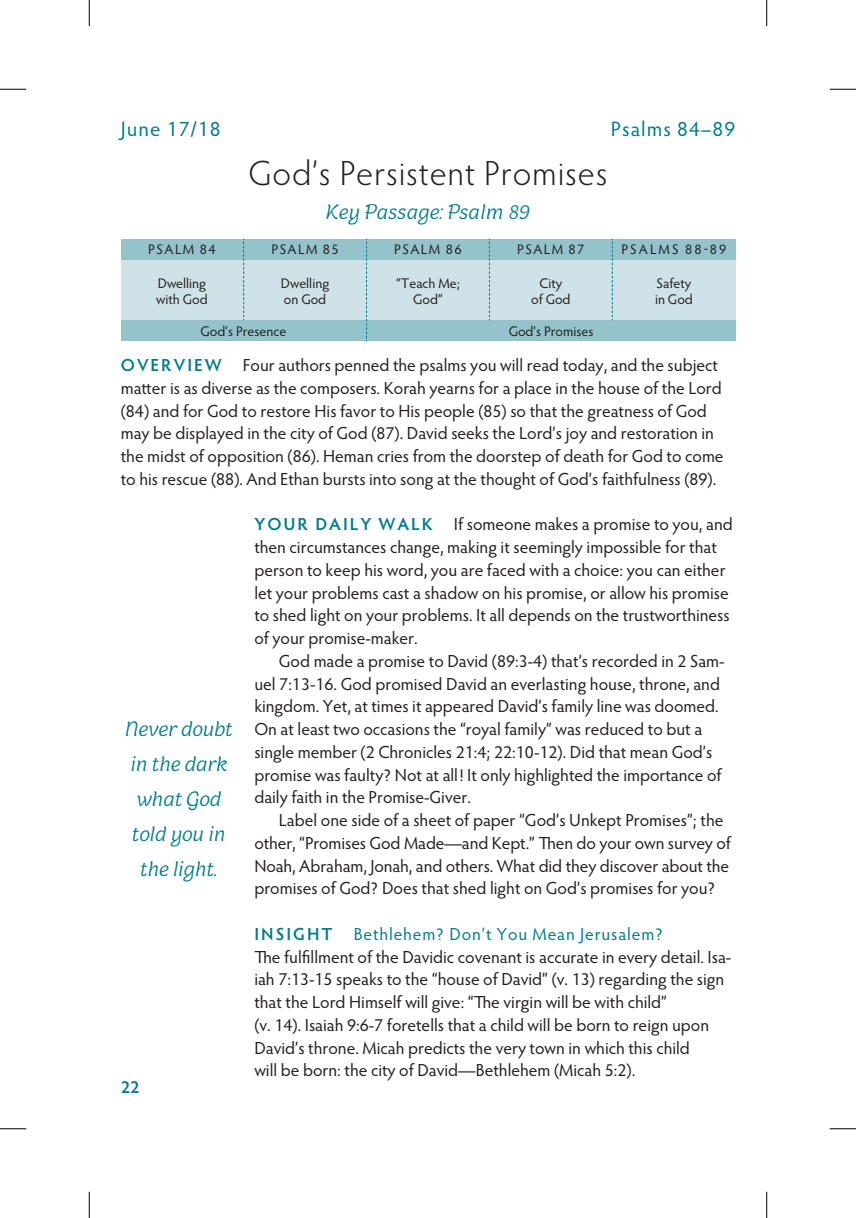
<style>
.page{position:relative;width:856px;height:1218px;background:#fff}
.page>*{position:absolute;margin:0;border:0;box-sizing:border-box;transform-origin:0 0}
.t1{font:300 35px "Hypatia Sans Pro";letter-spacing:.025em;color:#231f20}
.t2{font:italic 300 26.25px/35px "Holden";color:#007c8a;text-align:center}
.t3{font:21px "Hypatia Sans Pro";letter-spacing:.05em;color:#007c8a}
.t4{font:17.5px/22.8px "Hypatia Sans Pro";color:#231f20}
.t5{font:600 17.5px "Hypatia Sans Pro";color:#007c8a}
.t6{font:14px/15.8px "Hypatia Sans Pro";color:#231f20}
.t7{font:14px "Hypatia Sans Pro";letter-spacing:.145em;color:#231f20}
.s1{font-weight:600;color:#007c8a}
.s2{color:#007c8a}
</style>
<div class="page">
<div style="left:121px;top:242px;width:614px;height:95px;background:#cee2e7"></div>
<div style="left:121px;top:320px;width:614px;height:21px;background:#94c3cc"></div>
<div style="left:121px;top:239px;width:614px;height:21px;background:#94c3cc"></div>
<svg style="left:243px;top:239px;width:1px;height:81px"></svg>
<svg style="left:489px;top:239px;width:1px;height:81px"></svg>
<svg style="left:612px;top:239px;width:1px;height:81px"></svg>
<svg style="left:366px;top:239px;width:1px;height:102px"></svg>
<svg style="left:0;top:89px;width:26px;height:1px"></svg>
<svg style="left:830px;top:89px;width:26px;height:1px"></svg>
<svg style="left:0;top:1128px;width:26px;height:1px"></svg>
<svg style="left:830px;top:1128px;width:26px;height:1px"></svg>
<svg style="left:89px;top:0;width:1px;height:26px"></svg>
<svg style="left:89px;top:1192px;width:1px;height:26px"></svg>
<svg style="left:766px;top:0;width:1px;height:26px"></svg>
<svg style="left:766px;top:1192px;width:1px;height:26px"></svg>
<p class="t3" style="left:121px;top:115px;width:101px">June 17/18</p>
<p class="t3" style="left:611px;top:115px;width:126px">Psalms 84–89</p>
<h1 class="t1" style="left:248px;top:151px;width:360px">God’s Persistent Promises</h1>
<h2 class="t2" style="left:325px;top:195px;width:207px">Key Passage: Psalm 89</h2>
<p class="t6" style="left:148px;top:241px;width:69px">PSALM 84</p>
<p class="t6" style="left:271px;top:241px;width:69px">PSALM 85</p>
<p class="t6" style="left:394px;top:241px;width:69px">PSALM 86</p>
<p class="t6" style="left:517px;top:241px;width:69px">PSALM 87</p>
<p class="t7" style="left:621px;top:240px;width:107px">PSALMS 88-89</p>
<p class="t6" style="left:156px;top:275px;width:53px">Dwelling with God</p>
<p class="t6" style="left:281px;top:275px;width:50px">Dwelling on God</p>
<p class="t6" style="left:396px;top:275px;width:65px;text-align:center">“Teach Me;<br>God”</p>
<p class="t6" style="left:531px;top:275px;width:41px;text-align:center">City<br>of God</p>
<p class="t6" style="left:655px;top:275px;width:39px">Safety in God</p>
<p class="t6" style="left:201px;top:323px;width:87px">God’s Presence</p>
<p class="t6" style="left:509px;top:323px;width:86px">God’s Promises</p>
<p class="t4" style="left:121px;top:353px;width:604px"><span class="s1">OVERVIEW</span> Four authors penned the psalms you will read today, and the subject matter is as diverse as the composers. Korah yearns for a place in the house of the Lord (84) and for God to restore His favor to His people (85) so that the greatness of God may be displayed in the city of God (87). David seeks the Lord’s joy and restoration in the midst of opposition (86). Heman cries from the doorstep of death for God to come to his rescue (88). And Ethan bursts into song at the thought of God’s faithfulness (89).</p>
<p class="t4" style="left:254px;top:512px;width:480px"><span class="s1">YOUR DAILY WALK</span> If someone makes a promise to you, and then circumstances change, making it seemingly impossible for that person to keep his word, you are faced with a choice: you can either let your problems cast a shadow on his promise, or allow his promise to shed light on your problems. It all depends on the trustworthiness of your promise-maker.</p>
<p class="t4" style="left:254px;top:649px;width:472px;text-indent:25px">God made a promise to David (89:3-4) that’s recorded in 2 Sam&shy;uel 7:13-16. God promised David an everlasting house, throne, and kingdom. Yet, at times it appeared David’s family line was doomed.<br>On at least two occasions the “royal family” was reduced to but a single member (2 Chronicles 21:4; 22:10-12). Did that mean God’s promise was faulty? Not at all! It only highlighted the importance of daily faith in the Promise-Giver.</p>
<p class="t4" style="left:254px;top:808px;width:478px;text-indent:25px">Label one side of a sheet of paper “God’s Unkept Promises”; the other, “Promises God Made—and Kept.” Then do your own survey of Noah, Abraham, Jonah, and others. What did they discover about the promises of God? Does that shed light on God’s promises for you?</p>
<p class="t4" style="left:254px;top:922px;width:478px"><span class="s1">INSIGHT</span> <span class="s2">Bethlehem? Don’t You Mean Jerusalem?<br></span>The fulfillment of the Davidic covenant is accurate in every detail. Isa&shy;iah 7:13-15 speaks to the “house of David” (v. 13) regarding the sign that the Lord Himself will give: “The virgin will be with child”<br>(v. 14). Isaiah 9:6-7 foretells that a child will be born to reign upon David’s throne. Micah predicts the very town in which this child<br>will be born: the city of David—Bethlehem (Micah 5:2).</p>
<h2 class="t2" style="left:125px;top:713px;width:109px">Never doubt in the dark what God told you in the light.</h2>
<p class="t5" style="left:121px;top:1074px;width:20px">22</p>
</div>
